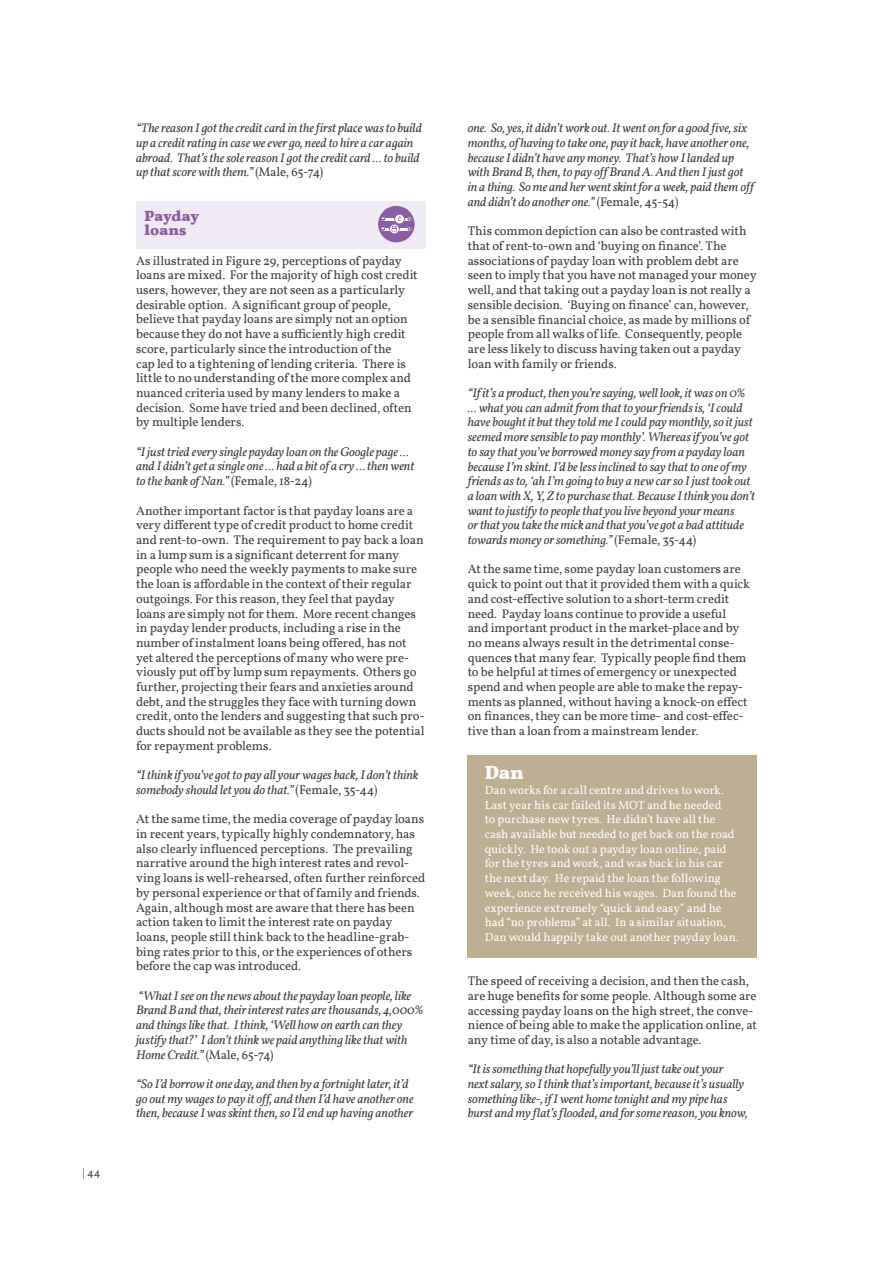
<style>
.page{position:relative;width:893px;height:1263px;background:#fff}
.page>*{position:absolute;margin:0;border:0;box-sizing:border-box;transform-origin:0 0}
.t1{font:700 19.5px "Vollkorn";color:#fff}
.t2{font:700 15px/14.7px "Vollkorn";color:#8c5ba1}
.t3{font:12.75px/14.7px "Vollkorn";letter-spacing:-.01em;color:#3e3e3f}
.t4{font:italic 12.75px/14.7px "Vollkorn";letter-spacing:-.01em;color:#3e3e3f}
.t5{font:12px/14.7px "Vollkorn";color:#fff}
.t6{font:11.25px "Vollkorn";color:#3e3e3f}
.s1{font-style:normal}
</style>
<div class="page">
<div style="left:468px;top:755px;width:289px;height:203px;background:#beae92"></div>
<div style="left:136px;top:201px;width:289px;height:48px;background:#efeaf3"></div>
<div style="left:378px;top:206px;width:37px;height:36px;background:#8c5ba1;border-radius:50%"></div>
<svg style="left:381px;top:214px;width:30px;height:20px"></svg>
<p class="t6" style="left:83px;top:1165px;width:19px">| 44</p>
<p class="t4" style="left:136px;top:121px;width:287px">“The reason I got the credit card in the first place was to build up a credit rating in case we ever go, need to hire a car again abroad. That’s the sole reason I got the credit card … to build up that score with them.” <span class="s1">(Male, 65-74)</span></p>
<p class="t2" style="left:145px;top:208px;width:56px">Payday loans</p>
<p class="t3" style="left:136px;top:253px;width:283px">As illustrated in Figure 29, perceptions of payday loans are mixed. For the majority of high cost credit users, however, they are not seen as a particularly desirable option. A significant group of people, believe that payday loans are simply not an option because they do not have a sufficiently high credit score, particularly since the introduction of the<br>cap led to a tightening of lending criteria. There is little to no understanding of the more complex and nuanced criteria used by many lenders to make a decision. Some have tried and been declined, often by multiple lenders.</p>
<p class="t4" style="left:136px;top:444px;width:280px">“I just tried every single payday loan on the Google page … and I didn’t get a single one … had a bit of a cry … then went to the bank of Nan.” <span class="s1">(Female, 18-24)</span></p>
<p class="t3" style="left:136px;top:503px;width:290px">Another important factor is that payday loans are a very different type of credit product to home credit and rent-to-own. The requirement to pay back a loan in a lump sum is a significant deterrent for many people who need the weekly payments to make sure the loan is affordable in the context of their regular outgoings. For this reason, they feel that payday loans are simply not for them. More recent changes in payday lender products, including a rise in the number of instalment loans being offered, has not yet altered the perceptions of many who were pre&shy;viously put off by lump sum repayments. Others go further, projecting their fears and anxieties around debt, and the struggles they face with turning down credit, onto the lenders and suggesting that such pro&shy;ducts should not be available as they see the potential for repayment problems.</p>
<p class="t4" style="left:136px;top:768px;width:284px">“I think if you’ve got to pay all your wages back, I don’t think somebody should let you do that.” <span class="s1">(Female, 35-44)</span></p>
<p class="t3" style="left:136px;top:812px;width:291px">At the same time, the media coverage of payday loans in recent years, typically highly condemnatory, has also clearly influenced perceptions. The prevailing narrative around the high interest rates and revol&shy;ving loans is well-rehearsed, often further reinforced by personal experience or that of family and friends.<br>Again, although most are aware that there has been action taken to limit the interest rate on payday loans, people still think back to the headline-grab&shy;bing rates prior to this, or the experiences of others before the cap was introduced.</p>
<p class="t4" style="left:136px;top:988px;width:288px">“What I see on the news about the payday loan people, like Brand B and that, their interest rates are thousands, 4,000% and things like that. I think, ‘Well how on earth can they justify that?’ I don’t think we paid anything like that with Home Credit.” <span class="s1">(Male, 65-74)</span></p>
<p class="t4" style="left:136px;top:1076px;width:279px">“So I’d borrow it one day, and then by a fortnight later, it’d go out my wages to pay it off, and then I’d have another one then, because I was skint then, so I’d end up having another</p>
<p class="t4" style="left:468px;top:121px;width:288px">one. So, yes, it didn’t work out. It went on for a good five, six months, of having to take one, pay it back, have another one, because I didn’t have any money. That’s how I landed up with Brand B, then, to pay off Brand A. And then I just got in a thing. So me and her went skint for a week, paid them off and didn’t do another one.” <span class="s1">(Female, 45-54)</span></p>
<p class="t3" style="left:468px;top:224px;width:291px">This common depiction can also be contrasted with that of rent-to-own and ‘buying on finance’. The associations of payday loan with problem debt are seen to imply that you have not managed your money well, and that taking out a payday loan is not really a sensible decision. ‘Buying on finance’ can, however, be a sensible financial choice, as made by millions of people from all walks of life. Consequently, people are less likely to discuss having taken out a payday loan with family or friends.</p>
<p class="t4" style="left:468px;top:385px;width:289px">“If it’s a product, then you’re saying, well look, it was on 0% … what you can admit from that to your friends is, ‘I could have bought it but they told me I could pay monthly, so it just seemed more sensible to pay monthly’. Whereas if you’ve got to say that you’ve borrowed money say from a payday loan because I’m skint. I’d be less inclined to say that to one of my friends as to, ‘ah I’m going to buy a new car so I just took out a loan with X, Y, Z to purchase that. Because I think you don’t want to justify to people that you live beyond your means<br>or that you take the mick and that you’ve got a bad attitude towards money or something.” <span class="s1">(Female, 35-44)</span></p>
<p class="t3" style="left:468px;top:562px;width:284px">At the same time, some payday loan customers are quick to point out that it provided them with a quick and cost-effective solution to a short-term credit need. Payday loans continue to provide a useful and important product in the market-place and by no means always result in the detrimental conse&shy;quences that many fear. Typically people find them to be helpful at times of emergency or unexpected spend and when people are able to make the repay&shy;ments as planned, without having a knock-on effect on finances, they can be more time- and cost-effec&shy;tive than a loan from a mainstream lender.</p>
<h1 class="t1" style="left:485px;top:761px;width:41px">Dan</h1>
<p class="t5" style="left:485px;top:782px;width:256px">Dan works for a call centre and drives to work.<br>Last year his car failed its MOT and he needed<br>to purchase new tyres. He didn’t have all the cash available but needed to get back on the road quickly. He took out a payday loan online, paid for the tyres and work, and was back in his car the next day. He repaid the loan the following week, once he received his wages. Dan found the experience extremely “quick and easy” and he had “no problems” at all. In a similar situation, Dan would happily take out another payday loan.</p>
<p class="t3" style="left:468px;top:973px;width:291px">The speed of receiving a decision, and then the cash, are huge benefits for some people. Although some are accessing payday loans on the high street, the conve&shy;nience of being able to make the application online, at any time of day, is also a notable advantage.</p>
<p class="t4" style="left:468px;top:1062px;width:282px">“It is something that hopefully you’ll just take out your<br>next salary, so I think that’s important, because it’s usually something like-, if I went home tonight and my pipe has burst and my flat’s flooded, and for some reason, you know,</p>
</div>
